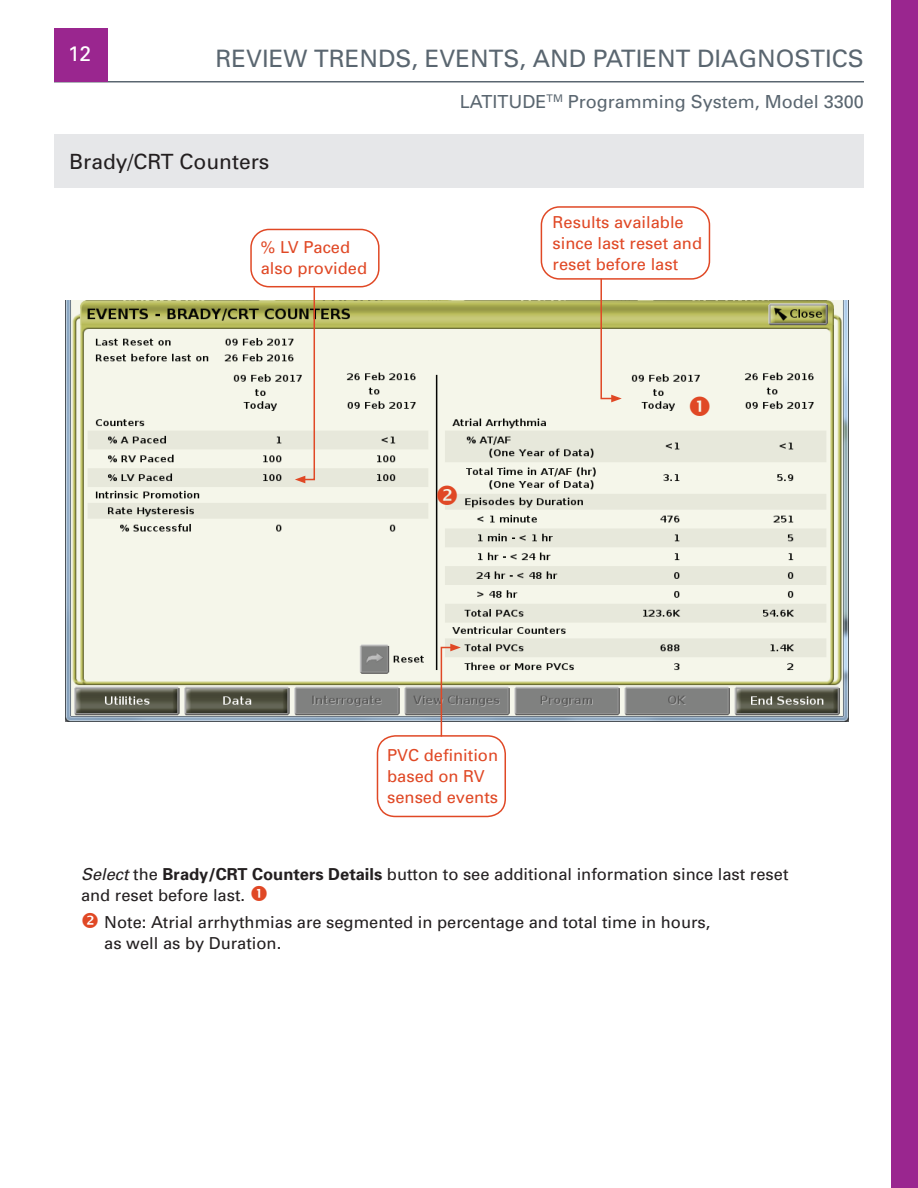
<style>
.page{position:relative;width:918px;height:1188px;background:#fff}
.page>*{position:absolute;margin:0;border:0;box-sizing:border-box;transform-origin:0 0}
.t1{font:24px "Univers";color:#5a6670}
.t2{font:21px "Univers";color:#231f20}
.t3{font:21px "Univers";color:#fff}
.t4{font:18px "Univers";color:#5a6670}
.t5{font:16.5px/21px "Univers";color:#231f20}
.t6{font:16.5px/21px "Univers";color:#e04825}
.s1{font-style:italic}
.s2{font-weight:700}
</style>
<div class="page">
<hr style="left:54px;top:81px;width:810px;height:1px;background:#5a6670">
<div style="left:54px;top:28px;width:54px;height:54px;background:#9a268f"></div>
<div style="left:891px;top:0;width:27px;height:1188px;background:#9a268f"></div>
<img style="left:66px;top:300px;width:782px;height:422px">
<div style="left:54px;top:134px;width:810px;height:54px;background:#e6e7e9"></div>
<div style="left:250px;top:229px;width:130px;height:58px;border:2px solid #e04825;border-radius:18px"></div>
<svg style="left:295px;top:286px;width:21px;height:197px;background:#e3d6c1"></svg>
<svg style="left:440px;top:644px;width:21px;height:91px;background:#c7bbb1"></svg>
<div style="left:377px;top:735px;width:129px;height:82px;border:2px solid #e04825;border-radius:18px"></div>
<svg style="left:600px;top:280px;width:22px;height:122px;background:#e5d9bc"></svg>
<div style="left:541px;top:206px;width:169px;height:74px;border:2px solid #e04825;border-radius:18px"></div>
<svg style="left:690px;top:396px;width:20px;height:20px"></svg>
<svg style="left:438px;top:485px;width:19px;height:20px"></svg>
<p class="t3" style="left:68px;top:41px;width:25px">12</p>
<h1 class="t1" style="left:215px;top:44px;width:650px">REVIEW TRENDS, EVENTS, AND PATIENT DIAGNOSTICS</h1>
<p class="t4" style="left:460px;top:91px;width:406px">LATITUDE<sup>TM</sup> Programming System, Model 3300</p>
<p class="t2" style="left:69px;top:150px;width:202px">Brady/CRT Counters</p>
<p class="t6" style="left:261px;top:237px;width:108px">% LV Paced also provided</p>
<p class="t6" style="left:553px;top:212px;width:151px">Results available since last reset and reset before last</p>
<p class="t6" style="left:387px;top:745px;width:112px">PVC definition based on RV sensed events</p>
<p class="t5" style="left:81px;top:864px;width:709px"><span class="s1">Select</span> the <span class="s2">Brady/CRT Counters Details</span> button to see additional information since last reset and reset before last.</p>
<p class="t5" style="left:104px;top:912px;width:608px">Note: Atrial arrhythmias are segmented in percentage and total time in hours, as well as by Duration.</p>
</div>
